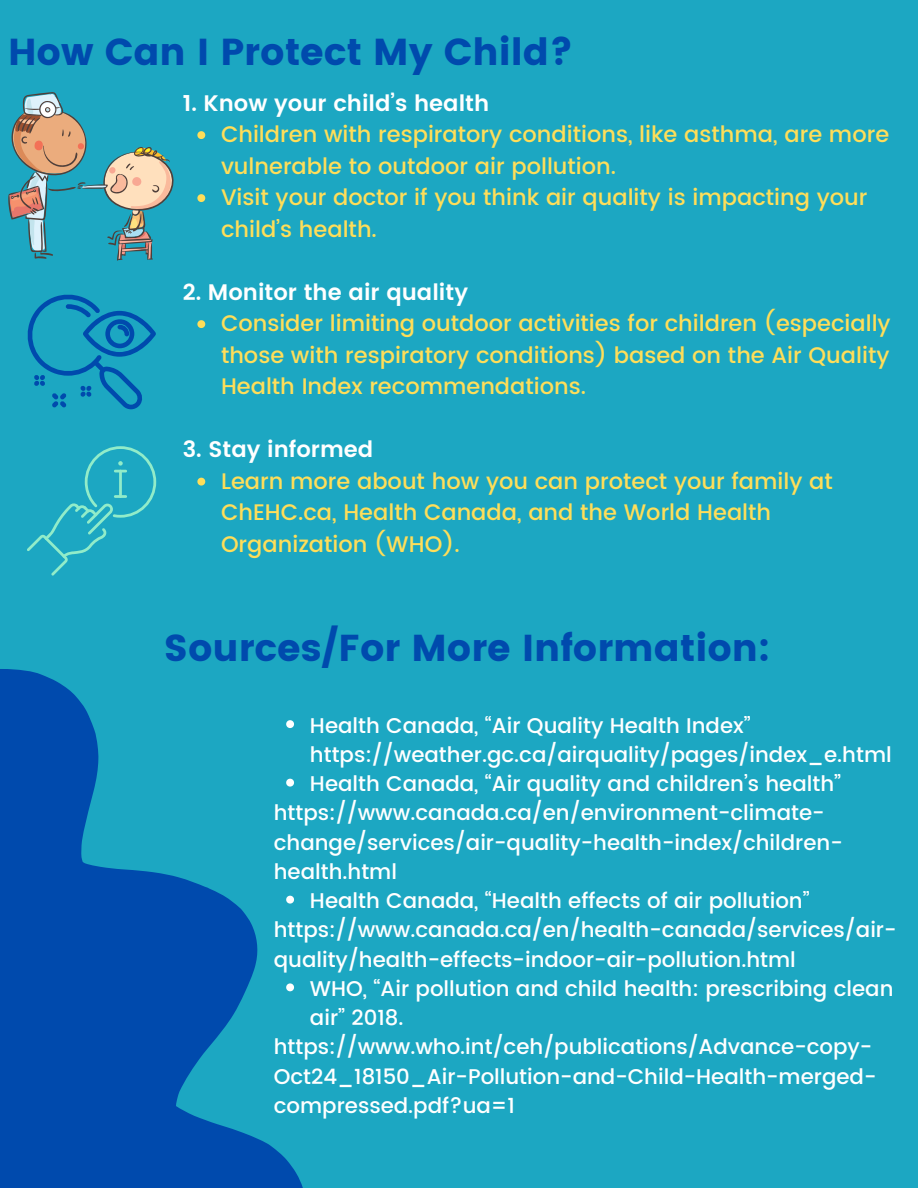
<style>
.page{position:relative;width:918px;height:1188px;background:#1ca7c2}
.page>*{position:absolute;margin:0;border:0;box-sizing:border-box;transform-origin:0 0}
.t1{font:37.5px "Poppins";color:#004aad}
.t2{font:500 22.5px/31.5px "Poppins";color:#ffde59}
.t3{font:600 22.5px "Poppins";color:#fff}
.t4{font:500 21.3px/29.2px "Poppins";color:#fff}
</style>
<div class="page">
<svg style="left:0;top:669px;width:303px;height:519px;fill:#004aad"></svg>
<svg style="left:286px;top:720px;width:8px;height:8px"></svg>
<svg style="left:286px;top:779px;width:8px;height:8px"></svg>
<svg style="left:286px;top:896px;width:8px;height:8px"></svg>
<svg style="left:286px;top:983px;width:8px;height:8px"></svg>
<svg style="left:197px;top:131px;width:8px;height:8px"></svg>
<svg style="left:197px;top:194px;width:8px;height:8px"></svg>
<svg style="left:197px;top:320px;width:8px;height:8px"></svg>
<svg style="left:197px;top:478px;width:8px;height:8px"></svg>
<svg style="left:8px;top:92px;width:166px;height:169px"></svg>
<svg style="left:28px;top:295px;width:128px;height:114px"></svg>
<svg style="left:27px;top:446px;width:129px;height:130px"></svg>
<p class="t1" style="left:8px;top:30px;width:567px">How Can I Protect My Child?</p>
<p class="t3" style="left:183px;top:90px;width:308px">1. Know your child’s health</p>
<p class="t2" style="left:221px;top:119px;width:670px">Children with respiratory conditions, like asthma, are more vulnerable to outdoor air pollution.</p>
<p class="t2" style="left:221px;top:182px;width:648px">Visit your doctor if you think air quality is impacting your child’s health.</p>
<p class="t3" style="left:183px;top:279px;width:287px">2. Monitor the air quality</p>
<p class="t2" style="left:221px;top:308px;width:671px;text-align:justify">Consider limiting outdoor activities for children (especially those with respiratory conditions) based on the Air Quality Health Index recommendations.</p>
<p class="t3" style="left:183px;top:437px;width:192px">3. Stay informed</p>
<p class="t2" style="left:221px;top:465px;width:613px">Learn more about how you can protect your family at<br>ChEHC.ca, Health Canada, and the World Health<br>Organization (WHO).</p>
<p class="t1" style="left:164px;top:626px;width:608px">Sources/For More Information:</p>
<p class="t4" style="left:310px;top:711px;width:583px">Health Canada, “Air Quality Health Index” https://weather.gc.ca/airquality/pages/index_e.html</p>
<p class="t4" style="left:310px;top:769px;width:533px">Health Canada, “Air quality and children’s health”</p>
<p class="t4" style="left:274px;top:798px;width:571px">https://www.canada.ca/en/environment-climate&shy;change/services/air-quality-health-index/children&shy;health.html</p>
<p class="t4" style="left:274px;top:915px;width:624px">https://www.canada.ca/en/health-canada/services/air&shy;quality/health-effects-indoor-air-pollution.html</p>
<p class="t4" style="left:310px;top:886px;width:501px">Health Canada, “Health effects of air pollution”</p>
<p class="t4" style="left:310px;top:974px;width:585px">WHO, “Air pollution and child health: prescribing clean air” 2018.</p>
<p class="t4" style="left:274px;top:1032px;width:604px">https://www.who.int/ceh/publications/Advance-copy-<br>Oct24_18150_Air-Pollution-and-Child-Health-merged&shy;compressed.pdf?ua=1</p>
</div>
